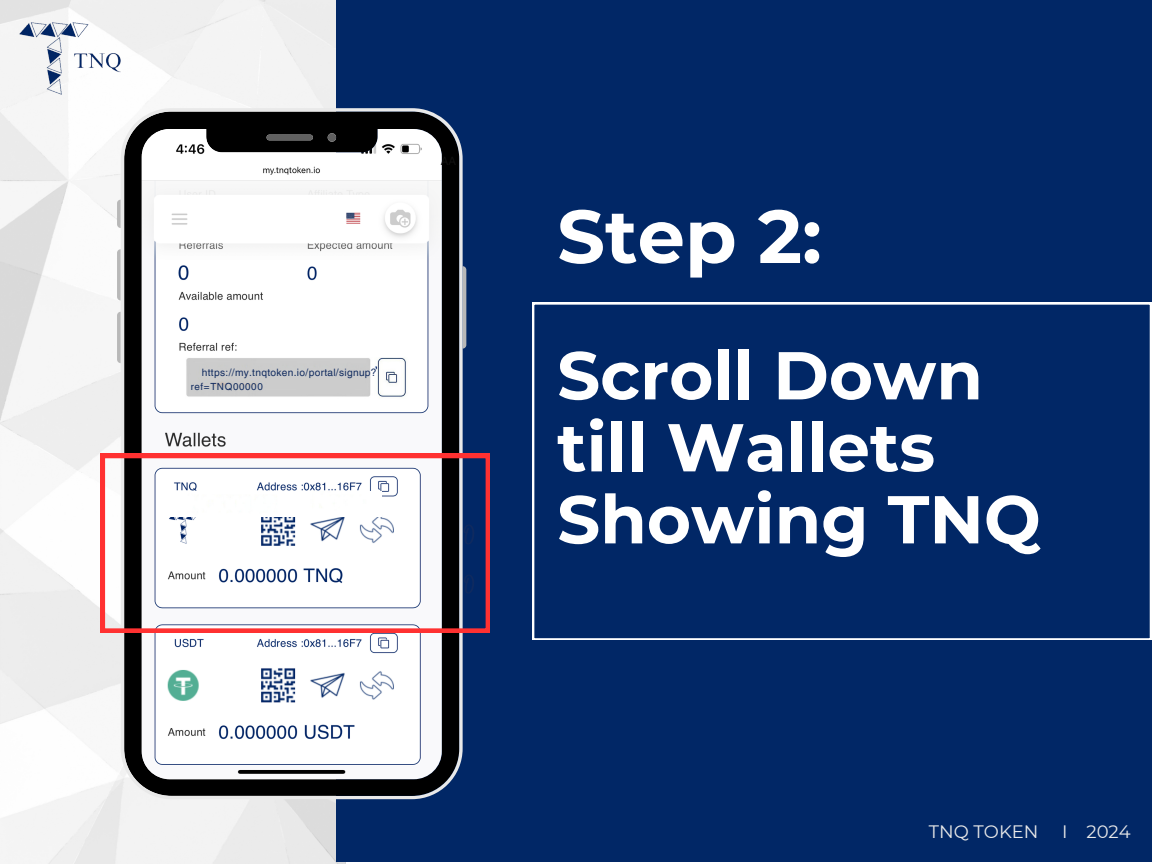
<style>
.page{position:relative;width:1152px;height:864px;background:#fff}
.page>*{position:absolute;margin:0;border:0;box-sizing:border-box;transform-origin:0 0}
.t1{font:700 75px "Montserrat";color:#fff}
.t2{font:700 67.5px/72px "Montserrat";color:#fff}
.t3{font:18px "Montserrat";color:#e9e9e9}
.t4{font:11.55px "Helvetica World";color:#101010}
.t5{font:10.2px "Helvetica World";letter-spacing:.03em;color:#112b5f}
.t6{font:9.9px "Helvetica World";letter-spacing:.065em;color:#112b5f}
</style>
<div class="page">
<img style="left:0;top:0;width:345px;height:864px">
<div style="left:336px;top:0;width:816px;height:862px;background:#012766"></div>
<svg style="left:532px;top:302px;width:620px;height:338px"></svg>
<svg style="left:117px;top:200px;width:4px;height:28px"></svg>
<svg style="left:117px;top:249px;width:4px;height:52px"></svg>
<svg style="left:117px;top:312px;width:4px;height:51px"></svg>
<svg style="left:463px;top:266px;width:3px;height:83px"></svg>
<svg style="left:121px;top:108px;width:342px;height:691px"></svg>
<img style="left:0;top:0;width:145px;height:126px">
<img style="left:169px;top:354px;width:255px;height:45px">
<img style="left:165px;top:260px;width:38px;height:28px">
<svg style="left:101px;top:454px;width:389px;height:179px"></svg>
<p class="t4" style="left:441px;top:154px;width:17px">AA</p>
<h2 class="t5" style="left:202px;top:366px;width:176px">https://my.tnqtoken.io/portal/signup?</h2>
<p class="t6" style="left:191px;top:381px;width:74px">ref=TNQ00000</p>
<p class="t1" style="left:557px;top:190px;width:266px">Step 2:</p>
<p class="t2" style="left:557px;top:339px;width:485px">Scroll Down till Wallets<br>Showing TNQ</p>
<p class="t3" style="left:929px;top:821px;width:111px">TNQ TOKEN</p>
<p class="t3" style="left:1062px;top:821px;width:70px">I 2024</p>
</div>
